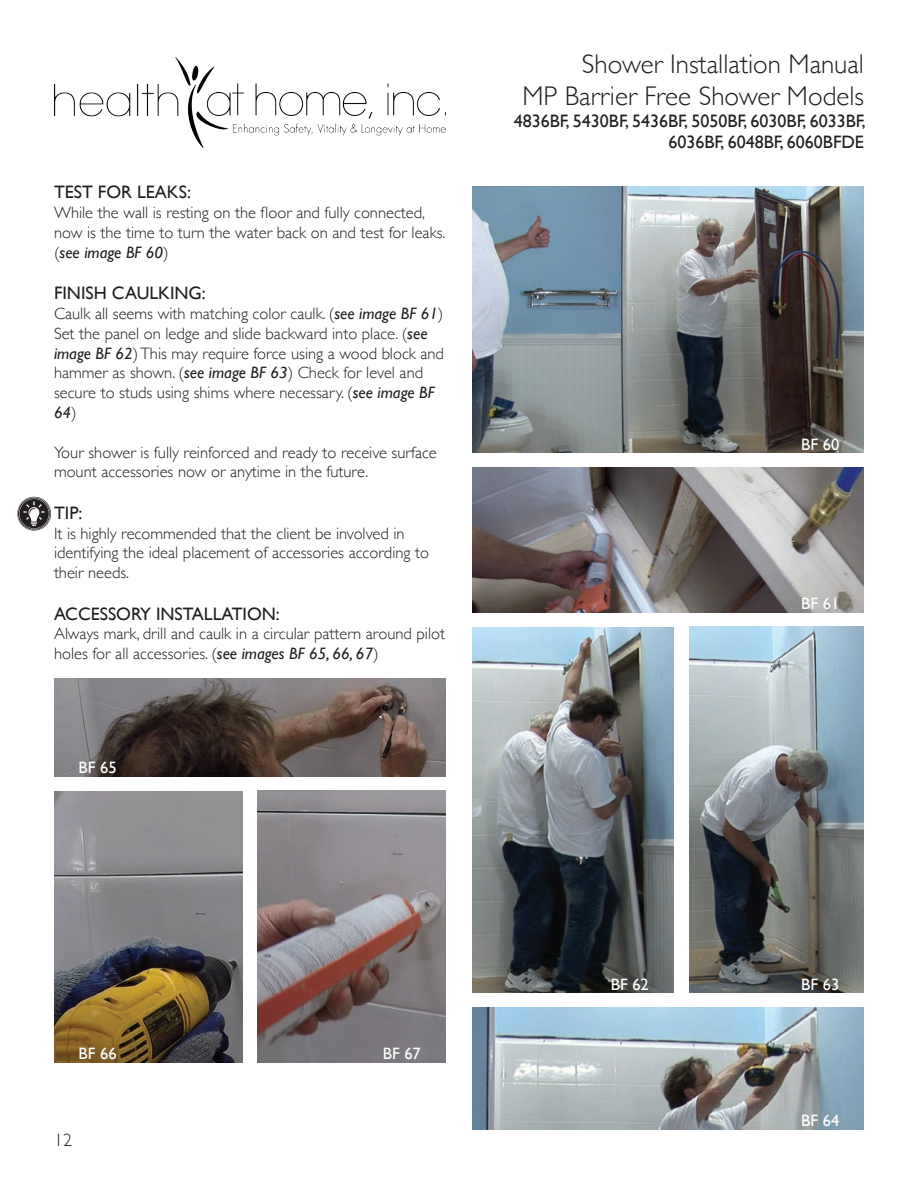
<style>
.page{position:relative;width:918px;height:1188px;background:#fff}
.page>*{position:absolute;margin:0;border:0;box-sizing:border-box;transform-origin:0 0}
.t1{font:300 27px/32.4px "Gill Sans";color:#231f20;text-align:right}
.t2{font:18px/21.6px "Gill Sans";color:#231f20;text-align:right}
.t3{font:300 18px "Gill Sans";color:#231f20}
.t4{font:300 16.5px/19.8px "Gill Sans";color:#231f20}
.t5{font:16.5px "Gill Sans";color:#fff}
.s1{font-weight:400;font-style:italic}
</style>
<div class="page">
<img style="left:54px;top:57px;width:392px;height:90px">
<img style="left:472px;top:186px;width:392px;height:267px">
<img style="left:472px;top:468px;width:392px;height:145px">
<img style="left:472px;top:628px;width:202px;height:365px">
<img style="left:689px;top:626px;width:175px;height:367px">
<img style="left:472px;top:1008px;width:392px;height:121px">
<img style="left:54px;top:678px;width:392px;height:98px">
<img style="left:54px;top:791px;width:188px;height:272px">
<img style="left:257px;top:790px;width:189px;height:273px">
<svg style="left:17px;top:497px;width:34px;height:34px"></svg>
<svg style="left:18px;top:497px;width:32px;height:33px"></svg>
<p class="t2" style="left:54px;top:181px;width:138px">TEST FOR LEAKS:</p>
<p class="t4" style="left:54px;top:202px;width:393px">While the wall is resting on the floor and fully connected, now is the time to turn the water back on and test for leaks. (<span class="s1">see image BF 60</span>)</p>
<p class="t2" style="left:54px;top:282px;width:153px">FINISH CAULKING:</p>
<p class="t4" style="left:54px;top:303px;width:392px">Caulk all seems with matching color caulk. (<span class="s1">see image BF 61</span>)<br>Set the panel on ledge and slide backward into place. (<span class="s1">see image BF 62</span>) This may require force using a wood block and hammer as shown. (<span class="s1">see image BF 63</span>) Check for level and secure to studs using shims where necessary. (<span class="s1">see image BF 64</span>)</p>
<p class="t4" style="left:54px;top:442px;width:384px">Your shower is fully reinforced and ready to receive surface mount accessories now or anytime in the future.</p>
<p class="t2" style="left:54px;top:502px;width:30px">TIP:</p>
<p class="t4" style="left:54px;top:523px;width:377px">It is highly recommended that the client be involved in identifying the ideal placement of accessories according to their needs.</p>
<p class="t2" style="left:54px;top:603px;width:227px">ACCESSORY INSTALLATION:</p>
<p class="t4" style="left:54px;top:623px;width:393px">Always mark, drill and caulk in a circular pattern around pilot holes for all accessories. (<span class="s1">see images BF 65, 66, 67</span>)</p>
<p class="t5" style="left:79px;top:758px;width:40px">BF 65</p>
<h1 class="t1" style="left:522px;top:46px;width:343px">Shower Installation Manual<br>MP Barrier Free Shower Models</h1>
<p class="t2" style="left:514px;top:110px;width:354px">4836BF, 5430BF, 5436BF, 5050BF, 6030BF, 6033BF,<br>6036BF, 6048BF, 6060BFDE</p>
<p class="t5" style="left:801px;top:434px;width:40px">BF 60</p>
<p class="t5" style="left:801px;top:594px;width:40px">BF 61</p>
<p class="t5" style="left:79px;top:1044px;width:40px">BF 66</p>
<p class="t5" style="left:383px;top:1044px;width:40px">BF 67</p>
<p class="t3" style="left:54px;top:1126px;width:19px">12</p>
<p class="t5" style="left:611px;top:974px;width:40px">BF 62</p>
<p class="t5" style="left:801px;top:974px;width:40px">BF 63</p>
<p class="t5" style="left:801px;top:1111px;width:40px">BF 64</p>
</div>
